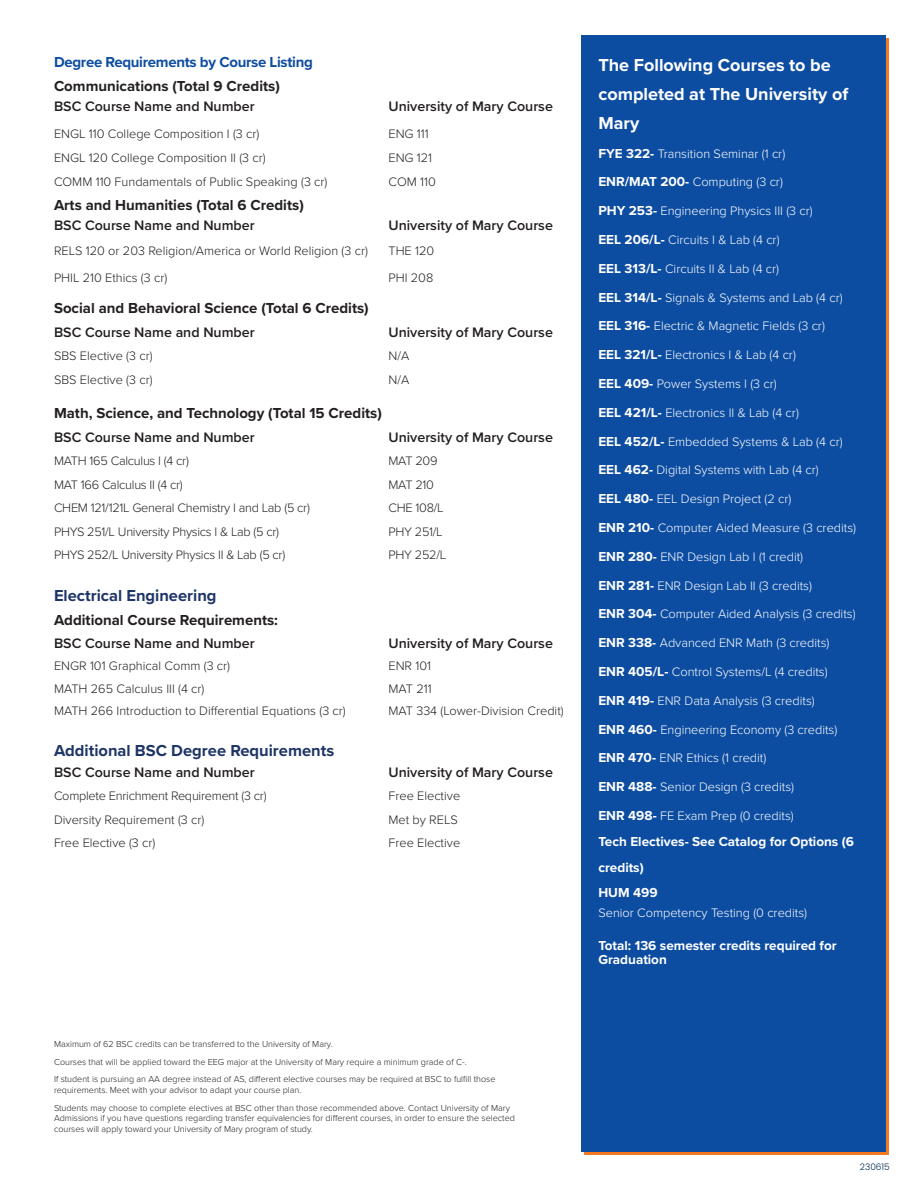
<style>
.page{position:relative;width:918px;height:1188px;background:#fff}
.page>*{position:absolute;margin:0;border:0;box-sizing:border-box;transform-origin:0 0}
.Classes{font:700 18px/28.8px "Proxima Nova";color:#fff}
.Body_Text{font:700 16.5px "Proxima Nova";color:#1e3568}
.Body_Text-2{font:700 15px "Proxima Nova";color:#231f20}
.Body_Text-3{font:700 15px "Proxima Nova";letter-spacing:-.02em;color:#0d4da1}
.Classes-2{font:600 14.25px "Proxima Nova";color:#231f20}
.Classes-3{font:700 13.5px/25.8px "Proxima Nova";color:#fff}
.Classes-4{font:300 12.75px "Proxima Nova";color:#fff}
.Classes-5{font:300 12.75px "Proxima Nova";color:#231f20}
.Classes-6{font:300 12.75px "Proxima Nova";letter-spacing:-.02em;color:#231f20}
.Body_Text-4{font:300 12.75px "Proxima Nova";color:#231f20}
.Body_Text-5{font:300 9px/10.8px "Proxima Nova";color:#231f20}
.t1{font:300 9px "Poppins";color:#012a50}
.s1{font-weight:700;font-size:13.5px}
</style>
<div class="page">
<div style="left:581px;top:36px;width:305px;height:1116px;background:#0d4da1"></div>
<p class="Body_Text-3" style="left:54px;top:51px;width:260px">Degree Requirements by Course Listing</p>
<p class="Body_Text-2" style="left:54px;top:75px;width:227px">Communications (Total 9 Credits)</p>
<p class="Classes-2" style="left:54px;top:96px;width:202px">BSC Course Name and Number</p>
<p class="Classes-2" style="left:389px;top:96px;width:166px">University of Mary Course</p>
<p class="Body_Text-4" style="left:54px;top:124px;width:207px">ENGL 110 College Composition I (3 cr)</p>
<p class="Body_Text-4" style="left:388px;top:124px;width:42px">ENG 111</p>
<p class="Body_Text-4" style="left:54px;top:148px;width:213px">ENGL 120 College Composition II (3 cr)</p>
<p class="Body_Text-4" style="left:388px;top:148px;width:45px">ENG 121</p>
<p class="Body_Text-4" style="left:54px;top:172px;width:275px">COMM 110 Fundamentals of Public Speaking (3 cr)</p>
<p class="Body_Text-4" style="left:388px;top:172px;width:49px">COM 110</p>
<p class="Body_Text-2" style="left:54px;top:194px;width:251px">Arts and Humanities (Total 6 Credits)</p>
<p class="Classes-2" style="left:54px;top:215px;width:202px">BSC Course Name and Number</p>
<p class="Classes-2" style="left:389px;top:215px;width:166px">University of Mary Course</p>
<p class="Classes-5" style="left:54px;top:241px;width:316px">RELS 120 or 203 Religion/America or World Religion (3 cr)</p>
<p class="Classes-5" style="left:388px;top:241px;width:47px">THE 120</p>
<p class="Body_Text-4" style="left:54px;top:268px;width:115px">PHIL 210 Ethics (3 cr)</p>
<p class="Body_Text-4" style="left:388px;top:268px;width:46px">PHI 208</p>
<p class="Body_Text-2" style="left:54px;top:297px;width:316px">Social and Behavioral Science (Total 6 Credits)</p>
<p class="Classes-2" style="left:54px;top:321px;width:202px">BSC Course Name and Number</p>
<p class="Classes-2" style="left:389px;top:321px;width:166px">University of Mary Course</p>
<p class="Classes-5" style="left:54px;top:346px;width:100px">SBS Elective (3 cr)</p>
<p class="Classes-5" style="left:388px;top:346px;width:22px">N/A</p>
<p class="Classes-5" style="left:54px;top:370px;width:100px">SBS Elective (3 cr)</p>
<p class="Classes-5" style="left:388px;top:370px;width:22px">N/A</p>
<p class="Body_Text-2" style="left:54px;top:402px;width:329px">Math, Science, and Technology (Total 15 Credits)</p>
<p class="Classes-2" style="left:54px;top:426px;width:202px">BSC Course Name and Number</p>
<p class="Classes-2" style="left:389px;top:426px;width:166px">University of Mary Course</p>
<p class="Classes-6" style="left:54px;top:451px;width:136px">MATH 165 Calculus I (4 cr)</p>
<p class="Classes-5" style="left:388px;top:451px;width:51px">MAT 209</p>
<p class="Classes-6" style="left:54px;top:475px;width:130px">MAT 166 Calculus II (4 cr)</p>
<p class="Classes-5" style="left:388px;top:475px;width:47px">MAT 210</p>
<p class="Classes-6" style="left:54px;top:498px;width:257px">CHEM 121/121L General Chemistry I and Lab (5 cr)</p>
<p class="Classes-5" style="left:388px;top:498px;width:56px">CHE 108/L</p>
<p class="Classes-6" style="left:54px;top:522px;width:227px">PHYS 251/L University Physics I &amp; Lab (5 cr)</p>
<p class="Classes-5" style="left:388px;top:522px;width:56px">PHY 251/L</p>
<p class="Classes-6" style="left:54px;top:545px;width:233px">PHYS 252/L University Physics II &amp; Lab (5 cr)</p>
<p class="Classes-5" style="left:388px;top:545px;width:59px">PHY 252/L</p>
<p class="Body_Text" style="left:54px;top:583px;width:164px">Electrical Engineering</p>
<p class="Body_Text-2" style="left:54px;top:608px;width:226px">Additional Course Requirements:</p>
<p class="Classes-2" style="left:54px;top:632px;width:202px">BSC Course Name and Number</p>
<p class="Classes-2" style="left:389px;top:632px;width:166px">University of Mary Course</p>
<p class="Classes-5" style="left:54px;top:656px;width:178px">ENGR 101 Graphical Comm (3 cr)</p>
<p class="Classes-5" style="left:388px;top:656px;width:44px">ENR 101</p>
<p class="Classes-5" style="left:54px;top:679px;width:152px">MATH 265 Calculus III (4 cr)</p>
<p class="Classes-5" style="left:388px;top:679px;width:45px">MAT 211</p>
<p class="Classes-5" style="left:54px;top:701px;width:293px">MATH 266 Introduction to Differential Equations (3 cr)</p>
<p class="Classes-5" style="left:388px;top:701px;width:177px">MAT 334 (Lower-Division Credit)</p>
<p class="Body_Text" style="left:54px;top:739px;width:282px">Additional BSC Degree Requirements</p>
<p class="Classes-2" style="left:54px;top:761px;width:202px">BSC Course Name and Number</p>
<p class="Classes-2" style="left:389px;top:761px;width:166px">University of Mary Course</p>
<p class="Classes-6" style="left:54px;top:786px;width:214px">Complete Enrichment Requirement (3 cr)</p>
<p class="Classes-5" style="left:389px;top:786px;width:73px">Free Elective</p>
<p class="Classes-5" style="left:54px;top:810px;width:152px">Diversity Requirement (3 cr)</p>
<p class="Classes-5" style="left:388px;top:810px;width:71px">Met by RELS</p>
<p class="Classes-5" style="left:54px;top:833px;width:103px">Free Elective (3 cr)</p>
<p class="Classes-5" style="left:388px;top:833px;width:73px">Free Elective</p>
<p class="Body_Text-5" style="left:54px;top:1038px;width:280px">Maximum of 62 BSC credits can be transferred to the University of Mary.</p>
<p class="Body_Text-5" style="left:54px;top:1056px;width:414px">Courses that will be applied toward the EEG major at the University of Mary require a minimum grade of C-.</p>
<p class="Body_Text-5" style="left:54px;top:1073px;width:443px">If student is pursuing an AA degree instead of AS, different elective courses may be required at BSC to fulfill those requirements. Meet with your advisor to adapt your course plan.</p>
<p class="Body_Text-5" style="left:54px;top:1102px;width:463px">Students may choose to complete electives at BSC other than those recommended above. Contact University of Mary<br>Admissions if you have questions regarding transfer equivalencies for different courses, in order to ensure the selected courses will apply toward your University of Mary program of study.</p>
<p class="Classes" style="left:598px;top:50px;width:251px">The Following Courses to be completed at The University of<br>Mary</p>
<p class="Classes-4" style="left:598px;top:144px;width:188px"><span class="s1">FYE 322-</span> Transition Seminar (1 cr)</p>
<p class="Classes-4" style="left:598px;top:173px;width:186px"><span class="s1">ENR/MAT 200-</span> Computing (3 cr)</p>
<p class="Classes-4" style="left:598px;top:201px;width:216px"><span class="s1">PHY 253-</span> Engineering Physics III (3 cr)</p>
<p class="Classes-4" style="left:598px;top:230px;width:183px"><span class="s1">EEL 206/L-</span> Circuits I &amp; Lab (4 cr)</p>
<p class="Classes-4" style="left:598px;top:259px;width:182px"><span class="s1">EEL 313/L-</span> Circuits II &amp; Lab (4 cr)</p>
<p class="Classes-4" style="left:598px;top:288px;width:246px"><span class="s1">EEL 314/L-</span> Signals &amp; Systems and Lab (4 cr)</p>
<p class="Classes-4" style="left:598px;top:317px;width:228px"><span class="s1">EEL 316-</span> Electric &amp; Magnetic Fields (3 cr)</p>
<p class="Classes-4" style="left:598px;top:345px;width:199px"><span class="s1">EEL 321/L-</span> Electronics I &amp; Lab (4 cr)</p>
<p class="Classes-4" style="left:598px;top:374px;width:180px"><span class="s1">EEL 409-</span> Power Systems I (3 cr)</p>
<p class="Classes-4" style="left:598px;top:403px;width:202px"><span class="s1">EEL 421/L-</span> Electronics II &amp; Lab (4 cr)</p>
<p class="Classes-4" style="left:598px;top:432px;width:246px"><span class="s1">EEL 452/L-</span> Embedded Systems &amp; Lab (4 cr)</p>
<p class="Classes-4" style="left:598px;top:461px;width:222px"><span class="s1">EEL 462-</span> Digital Systems with Lab (4 cr)</p>
<p class="Classes-4" style="left:598px;top:489px;width:195px"><span class="s1">EEL 480-</span> EEL Design Project (2 cr)</p>
<p class="Classes-4" style="left:598px;top:518px;width:259px"><span class="s1">ENR 210-</span> Computer Aided Measure (3 credits)</p>
<p class="Classes-4" style="left:598px;top:547px;width:206px"><span class="s1">ENR 280-</span> ENR Design Lab I (1 credit)</p>
<p class="Classes-4" style="left:598px;top:576px;width:215px"><span class="s1">ENR 281-</span> ENR Design Lab II (3 credits)</p>
<p class="Classes-4" style="left:598px;top:605px;width:259px"><span class="s1">ENR 304-</span> Computer Aided Analysis (3 credits)</p>
<p class="Classes-4" style="left:598px;top:633px;width:233px"><span class="s1">ENR 338-</span> Advanced ENR Math (3 credits)</p>
<p class="Classes-4" style="left:598px;top:662px;width:231px"><span class="s1">ENR 405/L-</span> Control Systems/L (4 credits)</p>
<p class="Classes-4" style="left:598px;top:691px;width:218px"><span class="s1">ENR 419-</span> ENR Data Analysis (3 credits)</p>
<p class="Classes-4" style="left:598px;top:720px;width:241px"><span class="s1">ENR 460-</span> Engineering Economy (3 credits)</p>
<p class="Classes-4" style="left:598px;top:749px;width:169px"><span class="s1">ENR 470-</span> ENR Ethics (1 credit)</p>
<p class="Classes-4" style="left:598px;top:777px;width:197px"><span class="s1">ENR 488-</span> Senior Design (3 credits)</p>
<p class="Classes-4" style="left:598px;top:806px;width:197px"><span class="s1">ENR 498-</span> FE Exam Prep (0 credits)</p>
<p class="Classes-3" style="left:598px;top:828px;width:257px">Tech Electives- See Catalog for Options (6 credits)</p>
<p class="Classes-3" style="left:598px;top:880px;width:61px">HUM 499</p>
<p class="Classes-4" style="left:598px;top:903px;width:210px">Senior Competency Testing (0 credits)</p>
<p class="Classes-3" style="left:598px;top:939px;width:240px;line-height:13.5px">Total: 136 semester credits required for<br>Graduation</p>
<p class="t1" style="left:860px;top:1162px;width:31px">230615</p>
</div>
